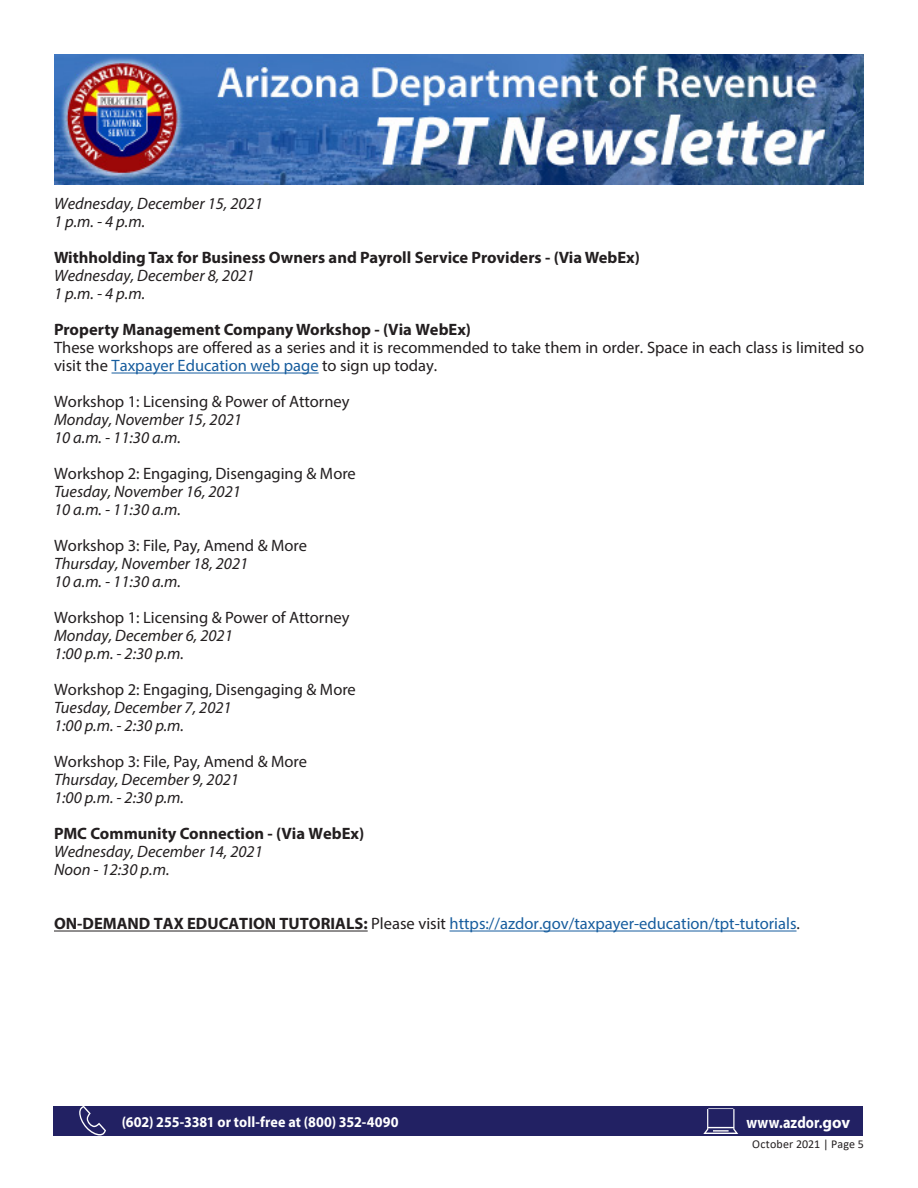
<style>
.page{position:relative;width:918px;height:1188px;background:#fff}
.page>*{position:absolute;margin:0;border:0;box-sizing:border-box;transform-origin:0 0}
.Body{font:italic 16.5px "Myriad Pro";color:#231f20}
.Body-2{font:16.5px/18px "Myriad Pro";color:#231f20}
.Body-3{font:700 16.5px "Myriad Pro";color:#231f20}
.Body-4{font:16.5px "Myriad Pro";color:#175d9e}
.t1{font:700 16.5px "Myriad Pro";letter-spacing:.005em;color:#fff;scale:.86 1}
.t2{font:700 15px "Myriad Pro";letter-spacing:.005em;color:#fff;scale:.94 1}
.t3{font:12px "Calibri";letter-spacing:.01em;color:#231f20}
.s1{color:#175d9e}
.s2{font-weight:700;color:#231f20}
.s3{color:#231f20}
</style>
<div class="page">
<img style="left:54px;top:54px;width:810px;height:131px">
<div style="left:53px;top:1106px;width:810px;height:30px;background:#222163"></div>
<svg style="left:703px;top:1108px;width:35px;height:26px"></svg>
<svg style="left:79px;top:1106px;width:27px;height:29px"></svg>
<hr style="left:112px;top:373px;width:207px;height:1px;background:#175d9e">
<hr style="left:54px;top:931px;width:314px;height:1px;background:#231f20">
<hr style="left:450px;top:931px;width:347px;height:1px;background:#175d9e">
<p class="Body" style="left:54px;top:194px;width:210px">Wednesday, December 15, 2021</p>
<p class="Body" style="left:54px;top:212px;width:93px">1 p.m. - 4 p.m.</p>
<p class="Body-3" style="left:54px;top:247px;width:588px">Withholding Tax for Business Owners and Payroll Service Providers - (Via WebEx)</p>
<p class="Body" style="left:54px;top:266px;width:202px">Wednesday, December 8, 2021</p>
<p class="Body" style="left:54px;top:284px;width:93px">1 p.m. - 4 p.m.</p>
<p class="Body-3" style="left:54px;top:319px;width:419px">Property Management Company Workshop - (Via WebEx)</p>
<p class="Body-2" style="left:54px;top:339px;width:812px">These workshops are offered as a series and it is recommended to take them in order. Space in each class is limited so visit the <span class="s1">Taxpayer Education web page</span> to sign up today.</p>
<p class="Body-2" style="left:54px;top:393px;width:297px">Workshop 1: Licensing &amp; Power of Attorney</p>
<p class="Body" style="left:54px;top:410px;width:190px">Monday, November 15, 2021</p>
<p class="Body" style="left:54px;top:428px;width:129px">10 a.m. - 11:30 a.m.</p>
<p class="Body-2" style="left:54px;top:465px;width:303px">Workshop 2: Engaging, Disengaging &amp; More</p>
<p class="Body" style="left:54px;top:482px;width:188px">Tuesday, November 16, 2021</p>
<p class="Body" style="left:54px;top:500px;width:129px">10 a.m. - 11:30 a.m.</p>
<p class="Body-2" style="left:54px;top:537px;width:255px">Workshop 3: File, Pay, Amend &amp; More</p>
<p class="Body" style="left:54px;top:554px;width:196px">Thursday, November 18, 2021</p>
<p class="Body" style="left:54px;top:572px;width:129px">10 a.m. - 11:30 a.m.</p>
<p class="Body-2" style="left:54px;top:609px;width:297px">Workshop 1: Licensing &amp; Power of Attorney</p>
<p class="Body" style="left:54px;top:626px;width:180px">Monday, December 6, 2021</p>
<p class="Body" style="left:54px;top:644px;width:132px">1:00 p.m. - 2:30 p.m.</p>
<p class="Body-2" style="left:54px;top:681px;width:303px">Workshop 2: Engaging, Disengaging &amp; More</p>
<p class="Body" style="left:54px;top:698px;width:179px">Tuesday, December 7, 2021</p>
<p class="Body" style="left:54px;top:716px;width:132px">1:00 p.m. - 2:30 p.m.</p>
<p class="Body-2" style="left:54px;top:753px;width:255px">Workshop 3: File, Pay, Amend &amp; More</p>
<p class="Body" style="left:54px;top:770px;width:187px">Thursday, December 9, 2021</p>
<p class="Body" style="left:54px;top:788px;width:132px">1:00 p.m. - 2:30 p.m.</p>
<p class="Body-3" style="left:54px;top:823px;width:312px">PMC Community Connection - (Via WebEx)</p>
<p class="Body" style="left:54px;top:842px;width:210px">Wednesday, December 14, 2021</p>
<p class="Body" style="left:54px;top:860px;width:117px">Noon - 12:30 p.m.</p>
<p class="Body-4" style="left:54px;top:914px;width:747px"><span class="s2">ON-DEMAND TAX EDUCATION TUTORIALS:</span> <span class="s3">Please visit</span> https://azdor.gov/taxpayer-education/tpt-tutorials<span class="s3">.</span></p>
<p class="t2" style="left:122px;top:1112px;width:296px">(602) 255-3381 or toll-free at (800) 352-4090</p>
<p class="t1" style="left:746px;top:1112px;width:122px">www.azdor.gov</p>
<p class="t3" style="left:752px;top:1135px;width:113px">October 2021 | Page 5</p>
</div>
